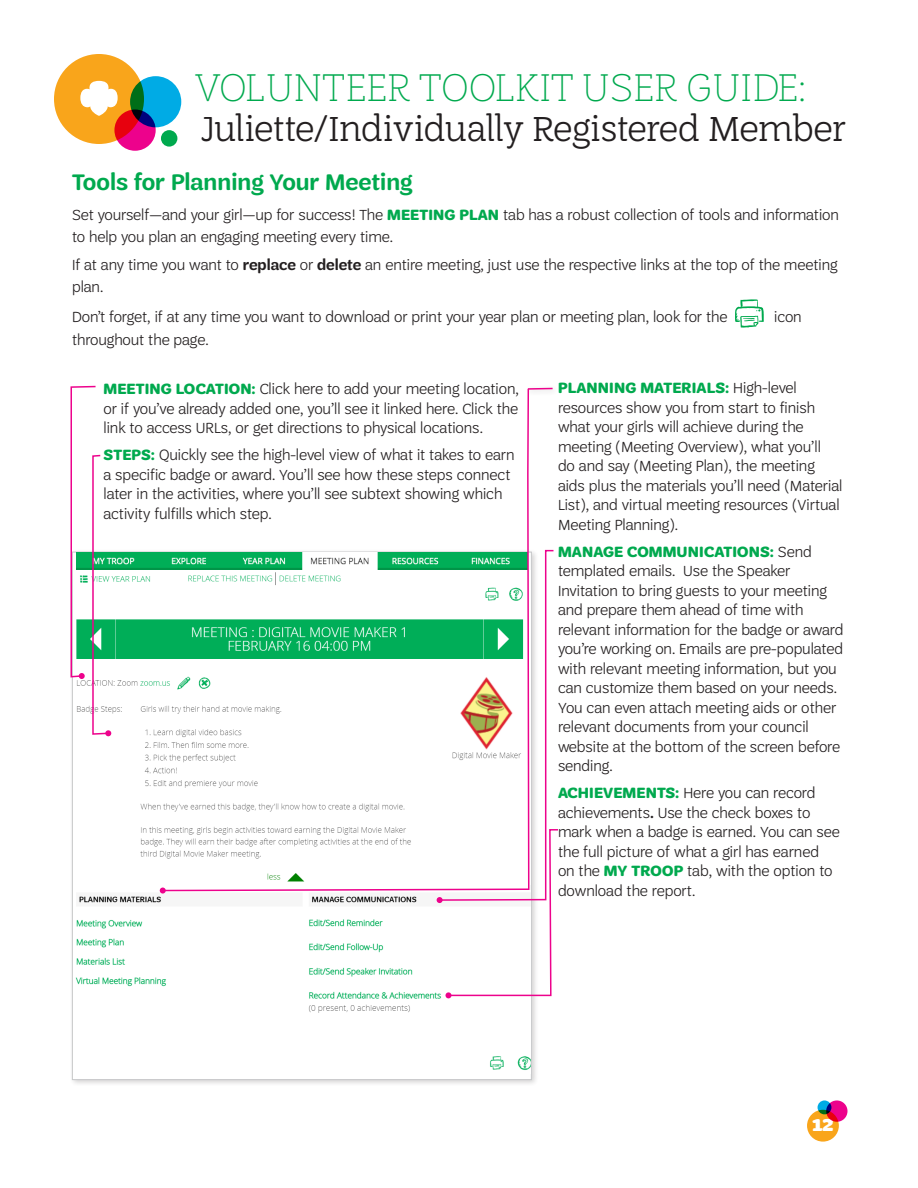
<style>
.page{position:relative;width:918px;height:1188px;background:#fff}
.page>*{position:absolute;margin:0;border:0;box-sizing:border-box;transform-origin:0 0}
.t1{font:100 42px "Trefoil Slab";letter-spacing:.01em;color:#00a94e}
.t2{font:300 37.5px "Trefoil Slab";letter-spacing:-.015em;color:#231f20}
.BODY_COPY{font:600 24px "Trefoil Sans";color:#00a94e}
.t3{font:900 18px "Trefoil Slab";color:#fff}
.Tip_copy_in_sidebars{font:300 15.75px/19.5px "Trefoil Sans";color:#231f20}
.BODY_COPY-2{font:300 15.75px/22.5px "Trefoil Sans";color:#231f20}
.s1{font-weight:700;color:#00a94e}
.s2{font-weight:600}
</style>
<div class="page">
<div style="left:161px;top:130px;width:16px;height:17px;background:#00a94e;border-radius:50%"></div>
<div style="left:54px;top:54px;width:90px;height:90px;background:#f9a51b;border-radius:50%"></div>
<svg style="left:80px;top:81px;width:38px;height:35px"></svg>
<svg style="left:114px;top:110px;width:42px;height:41px"></svg>
<svg style="left:130px;top:76px;width:51px;height:51px;background:#0290b6"></svg>
<div style="left:807px;top:1110px;width:32px;height:32px;background:#f9a51b;border-radius:50%"></div>
<svg style="left:818px;top:1100px;width:13px;height:14px"></svg>
<svg style="left:826px;top:1100px;width:22px;height:22px"></svg>
<div style="left:69px;top:549px;width:470px;height:538px;background:#231f20;opacity:.2"></div>
<img style="left:111px;top:552px;width:50px;height:18px">
<svg style="left:735px;top:299px;width:29px;height:29px"></svg>
<div style="left:525px;top:385px;width:35px;height:12px;background:#fbfbfb"></div>
<svg style="left:530px;top:387px;width:23px;height:3px"></svg>
<img style="left:73px;top:570px;width:88px;height:314px">
<img style="left:74px;top:891px;width:457px;height:183px">
<svg style="left:70px;top:385px;width:41px;height:351px"></svg>
<svg style="left:161px;top:388px;width:369px;height:504px"></svg>
<svg style="left:160px;top:888px;width:6px;height:6px"></svg>
<svg style="left:437px;top:549px;width:121px;height:449px"></svg>
<h1 class="t1" style="left:194px;top:65px;width:614px">VOLUNTEER TOOLKIT USER GUIDE:</h1>
<h2 class="t2" style="left:202px;top:108px;width:646px">Juliette/Individually Registered Member</h2>
<p class="BODY_COPY" style="left:72px;top:168px;width:342px">Tools for Planning Your Meeting</p>
<p class="BODY_COPY-2" style="left:72px;top:203px;width:768px">Set yourself—and your girl—up for success! The <span class="s1">MEETING PLAN</span> tab has a robust collection of tools and information to help you plan an engaging meeting every time.</p>
<p class="BODY_COPY-2" style="left:72px;top:253px;width:767px">If at any time you want to <span class="s2">replace</span> or <span class="s2">delete</span> an entire meeting, just use the respective links at the top of the meeting plan.</p>
<p class="BODY_COPY-2" style="left:72px;top:306px;width:657px">Don’t forget, if at any time you want to download or print your year plan or meeting plan, look for the</p>
<p class="BODY_COPY-2" style="left:774px;top:306px;width:29px">icon</p>
<p class="BODY_COPY-2" style="left:72px;top:328px;width:138px">throughout the page.</p>
<p class="Tip_copy_in_sidebars" style="left:104px;top:379px;width:417px;text-align:justify"><span class="s1">MEETING LOCATION:</span> Click here to add your meeting location, or if you’ve already added one, you’ll see it linked here. Click the link to access URLs, or get directions to physical locations.</p>
<p class="Tip_copy_in_sidebars" style="left:104px;top:445px;width:413px"><span class="s1">STEPS:</span> Quickly see the high-level view of what it takes to earn a specific badge or award. You’ll see how these steps connect later in the activities, where you’ll see subtext showing which activity fulfills which step.</p>
<p class="Tip_copy_in_sidebars" style="left:558px;top:378px;width:286px"><span class="s1">PLANNING MATERIALS:</span> High-level resources show you from start to finish what your girls will achieve during the meeting (Meeting Overview), what you’ll<br>do and say (Meeting Plan), the meeting aids plus the materials you’ll need (Material List), and virtual meeting resources (Virtual Meeting Planning).</p>
<p class="Tip_copy_in_sidebars" style="left:558px;top:542px;width:287px"><span class="s1">MANAGE COMMUNICATIONS:</span> Send templated emails. Use the Speaker Invitation to bring guests to your meeting and prepare them ahead of time with relevant information for the badge or award you’re working on. Emails are pre-populated with relevant meeting information, but you can customize them based on your needs.<br>You can even attach meeting aids or other relevant documents from your council website at the bottom of the screen before sending.</p>
<p class="Tip_copy_in_sidebars" style="left:558px;top:783px;width:283px"><span class="s1">ACHIEVEMENTS:</span> Here you can record achievements<span class="s2">.</span> Use the check boxes to mark when a badge is earned. You can see the full picture of what a girl has earned<br>on the <span class="s1">MY TROOP</span> tab, with the option to download the report.</p>
<p class="t3" style="left:813px;top:1115px;width:22px">12</p>
</div>
